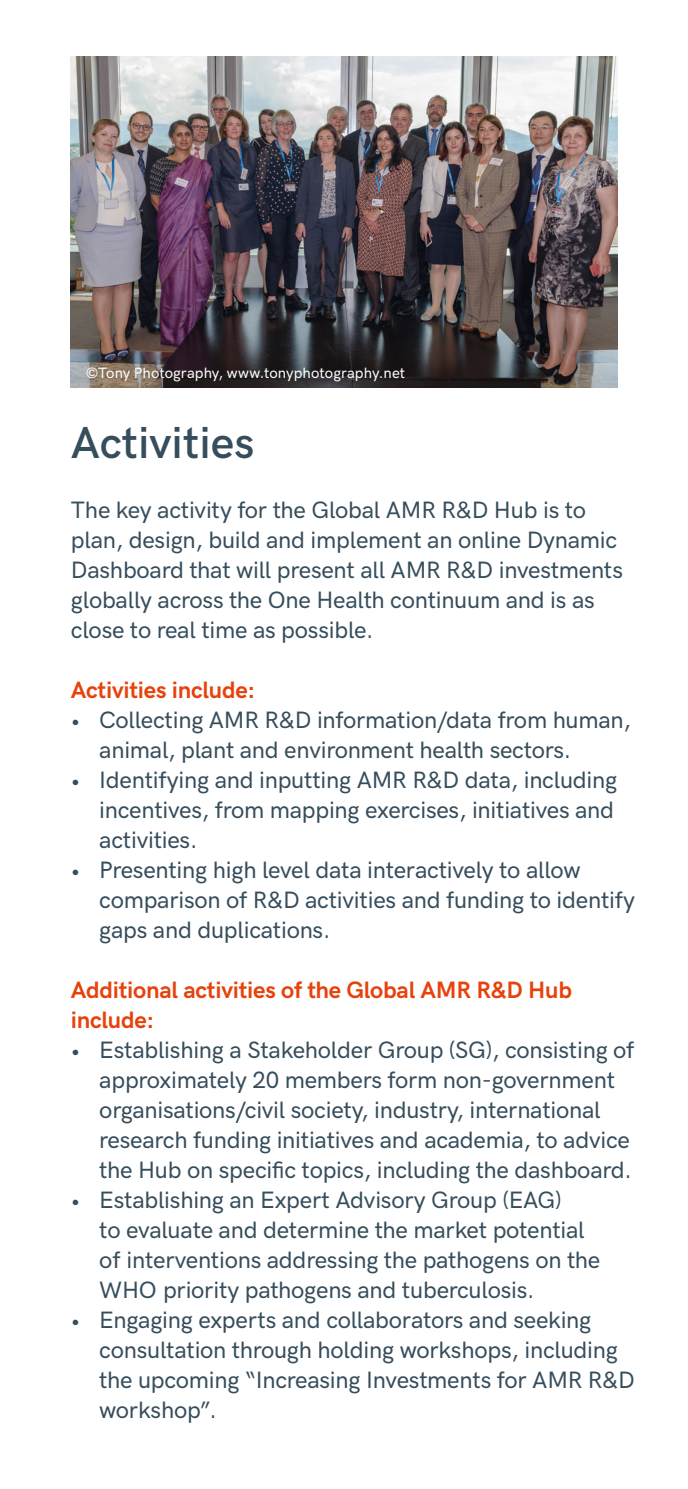
<style>
.page{position:relative;width:688px;height:1489px;background:#fff}
.page>*{position:absolute;margin:0;border:0;box-sizing:border-box;transform-origin:0 0}
.t1{font:600 45px "HK Grotesk";color:#364d5c}
.t2{font:500 23.75px/30px "HK Grotesk";letter-spacing:-.01em;color:#364d5c}
.t3{font:700 23.75px/30px "HK Grotesk";letter-spacing:-.01em;color:#e7420c}
.t4{font:500 15px "HK Grotesk";letter-spacing:.005em;color:#fff}
</style>
<div class="page">
<img style="left:71px;top:57px;width:546px;height:330px">
<p class="t4" style="left:86px;top:361px;width:321px">©Tony Photography, www.tonyphotography.net</p>
<h1 class="t1" style="left:71px;top:408px;width:185px">Activities</h1>
<p class="t2" style="left:71px;top:492px;width:553px">The key activity for the Global AMR R&amp;D Hub is to plan, design, build and implement an online Dynamic Dashboard that will present all AMR R&amp;D investments globally across the One Health continuum and is as close to real time as possible.</p>
<p class="t3" style="left:71px;top:672px;width:186px">Activities include:</p>
<p class="t2" style="left:99px;top:702px;width:533px;text-indent:-28px">• Collecting AMR R&amp;D information/data from human, animal, plant and environment health sectors.</p>
<p class="t2" style="left:99px;top:762px;width:519px;text-indent:-28px">• Identifying and inputting AMR R&amp;D data, including incentives, from mapping exercises, initiatives and activities.</p>
<p class="t2" style="left:99px;top:852px;width:537px;text-indent:-28px">• Presenting high level data interactively to allow comparison of R&amp;D activities and funding to identify gaps and duplications.</p>
<p class="t3" style="left:71px;top:972px;width:502px">Additional activities of the Global AMR R&amp;D Hub include:</p>
<p class="t2" style="left:99px;top:1032px;width:536px;text-indent:-28px">• Establishing a Stakeholder Group (SG), consisting of approximately 20 members form non-government organisations/civil society, industry, international research funding initiatives and academia, to advice the Hub on specific topics, including the dashboard.</p>
<p class="t2" style="left:99px;top:1182px;width:502px;text-indent:-28px">• Establishing an Expert Advisory Group (EAG)<br>to evaluate and determine the market potential of interventions addressing the pathogens on the WHO priority pathogens and tuberculosis.</p>
<p class="t2" style="left:99px;top:1302px;width:537px;text-indent:-28px">• Engaging experts and collaborators and seeking consultation through holding workshops, including the upcoming “Increasing Investments for AMR R&amp;D workshop”.</p>
</div>
